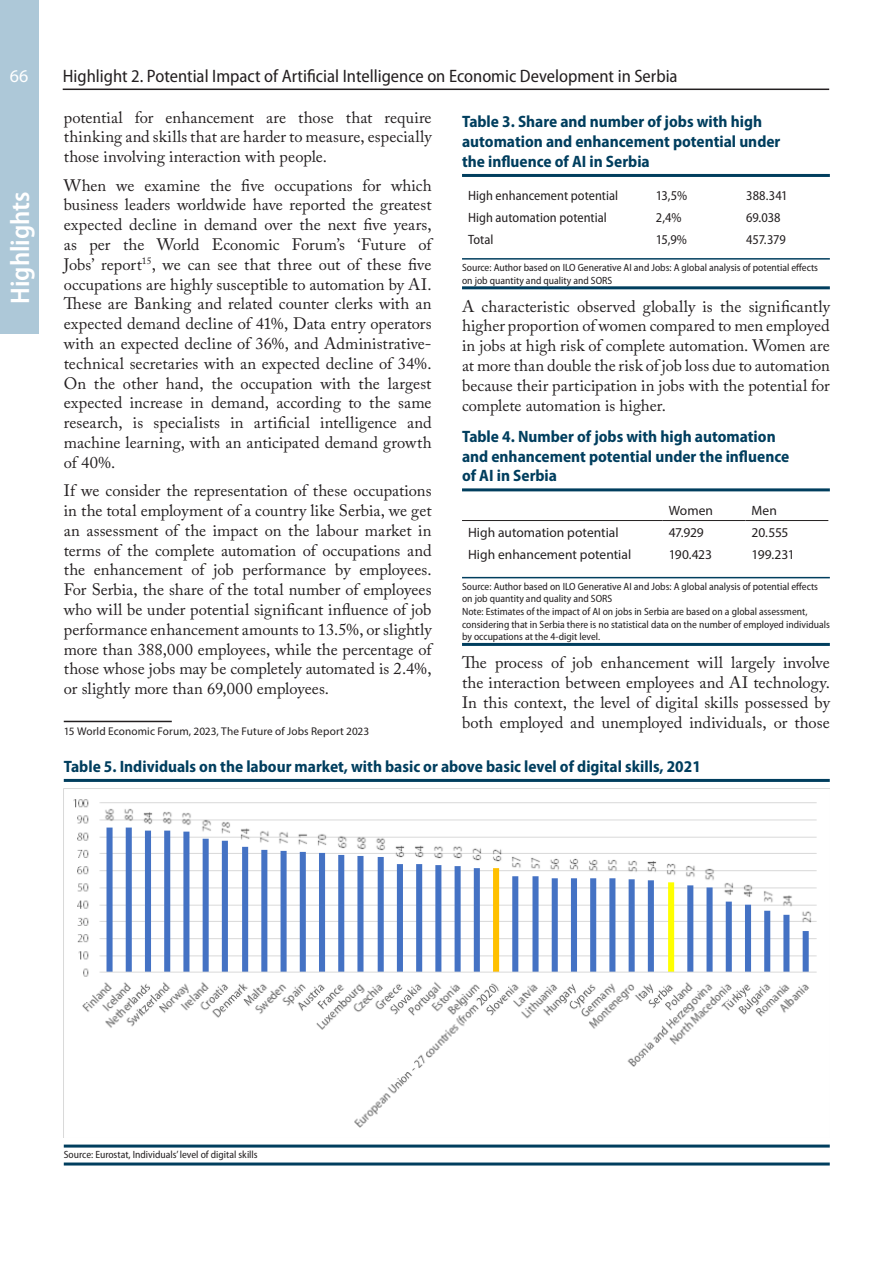
<style>
.page{position:relative;width:893px;height:1263px;background:#fff}
.page>*{position:absolute;margin:0;border:0;box-sizing:border-box;transform-origin:0 0}
.t1{font:600 semi-condensed 27px "Myriad Pro";color:#fff}
.t2{font:semi-condensed 18px "Myriad Pro";color:#231f20}
.t3{font:18px "Myriad Pro";color:#fff}
.Običan_txt{font:16.5px/19.8px "Adobe Caslon Pro";color:#231f20;text-align:justify}
.Tabela_-_naslov{font:700 semi-condensed 16.5px/19.8px "Myriad Pro";color:#003e5e}
.Običan_txt-2{font:semi-condensed 13.5px "Myriad Pro";color:#231f20}
.Običan_txt-3{font:13.5px "Myriad Pro";color:#231f20}
.Fusnote{font:11.25px "Myriad Pro";letter-spacing:.01em;color:#231f20}
.ispod_tabela{font:semi-condensed 10.5px/12.6px "Myriad Pro";color:#231f20}
</style>
<div class="page">
<div style="left:0;top:0;width:38px;height:334px;background:#adc8d8"></div>
<hr style="left:63px;top:89px;width:766px;height:1px;background:#231f20">
<hr style="left:64px;top:721px;width:108px;height:1px;background:#231f20">
<hr style="left:462px;top:174px;width:368px;height:3px;background:#003e5e">
<hr style="left:462px;top:258px;width:368px;height:2px;background:#003e5e">
<hr style="left:462px;top:286px;width:368px;height:3px;background:#003e5e">
<hr style="left:462px;top:488px;width:368px;height:3px;background:#003e5e">
<hr style="left:462px;top:577px;width:368px;height:1px;background:#003e5e">
<hr style="left:462px;top:643px;width:368px;height:3px;background:#003e5e">
<hr style="left:462px;top:520px;width:201px;height:1px;background:#231f20">
<hr style="left:663px;top:520px;width:82px;height:1px;background:#231f20">
<hr style="left:745px;top:520px;width:83px;height:1px;background:#231f20">
<hr style="left:64px;top:1144px;width:766px;height:3px;background:#003e5e">
<hr style="left:64px;top:1162px;width:766px;height:3px;background:#003e5e">
<hr style="left:64px;top:779px;width:766px;height:3px;background:#003e5e">
<img style="left:73px;top:799px;width:744px;height:329px">
<p class="t3" style="left:10px;top:64px;width:20px">66</p>
<p class="t2" style="left:63px;top:66px;width:616px">Highlight 2. Potential Impact of Artificial Intelligence on Economic Development in Serbia</p>
<p class="Običan_txt" style="left:64px;top:107px;width:369px">potential for enhancement are those that require thinking and skills that are harder to measure, especially those involving interaction with people.</p>
<p class="Običan_txt" style="left:64px;top:175px;width:369px">When we examine the five occupations for which business leaders worldwide have reported the greatest expected decline in demand over the next five years, as per the World Economic Forum’s ‘Future of Jobs’ report<sup>15</sup>, we can see that three out of these five occupations are highly susceptible to automation by AI.<br>These are Banking and related counter clerks with an expected demand decline of 41%, Data entry operators with an expected decline of 36%, and Administrative&shy;technical secretaries with an expected decline of 34%.<br>On the other hand, the occupation with the largest expected increase in demand, according to the same research, is specialists in artificial intelligence and machine learning, with an anticipated demand growth of 40%.</p>
<p class="Običan_txt" style="left:64px;top:480px;width:369px">If we consider the representation of these occupations in the total employment of a country like Serbia, we get an assessment of the impact on the labour market in terms of the complete automation of occupations and the enhancement of job performance by employees.<br>For Serbia, the share of the total number of employees who will be under potential significant influence of job performance enhancement amounts to 13.5%, or slightly more than 388,000 employees, while the percentage of those whose jobs may be completely automated is 2.4%, or slightly more than 69,000 employees.</p>
<p class="Fusnote" style="left:64px;top:724px;width:307px">15 World Economic Forum, 2023, The Future of Jobs Report 2023</p>
<p class="Tabela_-_naslov" style="left:462px;top:111px;width:320px">Table 3. Share and number of jobs with high automation and enhancement potential under the influence of AI in Serbia</p>
<p class="Običan_txt-2" style="left:468px;top:188px;width:152px">High enhancement potential</p>
<p class="Običan_txt-2" style="left:656px;top:188px;width:33px">13,5%</p>
<p class="Običan_txt-2" style="left:746px;top:188px;width:43px">388.341</p>
<p class="Običan_txt-2" style="left:468px;top:210px;width:140px">High automation potential</p>
<p class="Običan_txt-2" style="left:656px;top:210px;width:27px">2,4%</p>
<p class="Običan_txt-2" style="left:746px;top:210px;width:36px">69.038</p>
<p class="Običan_txt-2" style="left:468px;top:232px;width:27px">Total</p>
<p class="Običan_txt-2" style="left:656px;top:232px;width:33px">15,9%</p>
<p class="Običan_txt-2" style="left:746px;top:232px;width:41px">457.379</p>
<p class="ispod_tabela" style="left:462px;top:261px;width:358px">Source: Author based on ILO Generative AI and Jobs: A global analysis of potential effects on job quantity and quality and SORS</p>
<p class="Običan_txt" style="left:462px;top:296px;width:369px">A characteristic observed globally is the significantly higher proportion of women compared to men employed in jobs at high risk of complete automation. Women are at more than double the risk of job loss due to automation because their participation in jobs with the potential for complete automation is higher.</p>
<p class="Tabela_-_naslov" style="left:462px;top:426px;width:329px">Table 4. Number of jobs with high automation and enhancement potential under the influence of AI in Serbia</p>
<p class="Običan_txt-3" style="left:669px;top:502px;width:46px">Women</p>
<p class="Običan_txt-3" style="left:751px;top:502px;width:27px">Men</p>
<p class="Običan_txt-3" style="left:468px;top:524px;width:152px">High automation potential</p>
<p class="Običan_txt-3" style="left:669px;top:524px;width:37px">47.929</p>
<p class="Običan_txt-3" style="left:751px;top:524px;width:38px">20.555</p>
<p class="Običan_txt-3" style="left:468px;top:546px;width:165px">High enhancement potential</p>
<p class="Običan_txt-3" style="left:669px;top:546px;width:45px">190.423</p>
<p class="Običan_txt-3" style="left:751px;top:546px;width:45px">199.231</p>
<p class="ispod_tabela" style="left:462px;top:580px;width:358px">Source: Author based on ILO Generative AI and Jobs: A global analysis of potential effects on job quantity and quality and SORS</p>
<p class="ispod_tabela" style="left:462px;top:605px;width:369px">Note: Estimates of the impact of AI on jobs in Serbia are based on a global assessment, considering that in Serbia there is no statistical data on the number of employed individuals by occupations at the 4-digit level.</p>
<p class="Običan_txt" style="left:462px;top:653px;width:369px">The process of job enhancement will largely involve the interaction between employees and AI technology.<br>In this context, the level of digital skills possessed by both employed and unemployed individuals, or those</p>
<p class="Tabela_-_naslov" style="left:64px;top:756px;width:639px">Table 5. Individuals on the labour market, with basic or above basic level of digital skills, 2021</p>
<h1 class="t1" style="left:3px;top:304px;width:114px;rotate:-90deg">Highlights</h1>
<p class="ispod_tabela" style="left:64px;top:1148px;width:195px">Source: Eurostat, Individuals’ level of digital skills</p>
</div>
